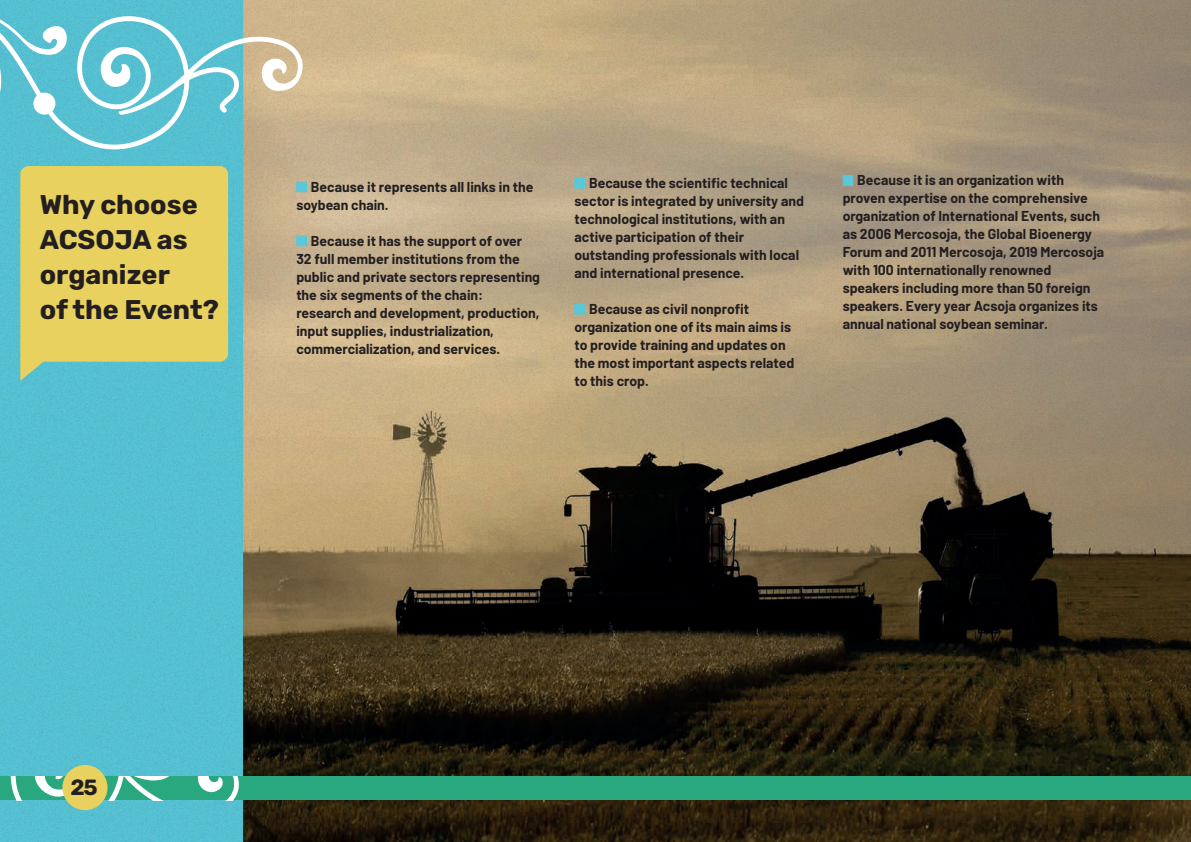
<style>
.page{position:relative;width:1191px;height:842px;background:#fff}
.page>*{position:absolute;margin:0;border:0;box-sizing:border-box;transform-origin:0 0}
.t1{font:300 27px/35px "Rubik";color:#231f20}
.t2{font:300 22px "Rubik";color:#231f20}
.t3{font:700 14px/18px "Barlow";color:#231f20}
.s1{color:#59c8db}
</style>
<div class="page">
<img style="left:0;top:0;width:1191px;height:842px">
<div style="left:0;top:776px;width:1191px;height:23px;background:#29a77e"></div>
<svg style="left:0;top:776px;width:240px;height:24px"></svg>
<div style="left:62px;top:765px;width:45px;height:45px;background:#e8d15e;border-radius:50%"></div>
<svg style="left:20px;top:166px;width:208px;height:215px;background:#dbcf68"></svg>
<svg style="left:0;top:7px;width:304px;height:151px;background:#86c5c7"></svg>
<svg style="left:0;top:14px;width:67px;height:122px"></svg>
<div style="left:296px;top:181px;width:11px;height:11px;border:1px solid #59c8db"></div>
<div style="left:296px;top:235px;width:11px;height:11px;border:1px solid #59c8db"></div>
<div style="left:574px;top:178px;width:11px;height:11px;border:1px solid #59c8db"></div>
<div style="left:574px;top:304px;width:11px;height:11px;border:1px solid #59c8db"></div>
<div style="left:842px;top:175px;width:11px;height:11px;border:1px solid #59c8db"></div>
<h1 class="t1" style="left:40px;top:188px;width:181px">Why choose<br>ACSOJA as organizer<br>of the Event?</h1>
<p class="t3" style="left:296px;top:177px;width:238px"><span class="s1">■</span> Because it represents all links in the soybean chain.</p>
<p class="t3" style="left:296px;top:231px;width:245px"><span class="s1">■</span> Because it has the support of over 32 full member institutions from the public and private sectors representing the six segments of the chain: research and development, production, input supplies, industrialization, commercialization, and services.</p>
<p class="t3" style="left:574px;top:173px;width:231px"><span class="s1">■</span> Because the scientific technical sector is integrated by university and technological institutions, with an active participation of their outstanding professionals with local and international presence.</p>
<p class="t3" style="left:574px;top:299px;width:221px"><span class="s1">■</span> Because as civil nonprofit organization one of its main aims is to provide training and updates on the most important aspects related to this crop.</p>
<p class="t3" style="left:842px;top:170px;width:263px"><span class="s1">■</span> Because it is an organization with proven expertise on the comprehensive organization of International Events, such as 2006 Mercosoja, the Global Bioenergy Forum and 2011 Mercosoja, 2019 Mercosoja with 100 internationally renowned speakers including more than 50 foreign speakers. Every year Acsoja organizes its annual national soybean seminar.</p>
<h2 class="t2" style="left:70px;top:775px;width:29px">25</h2>
</div>
